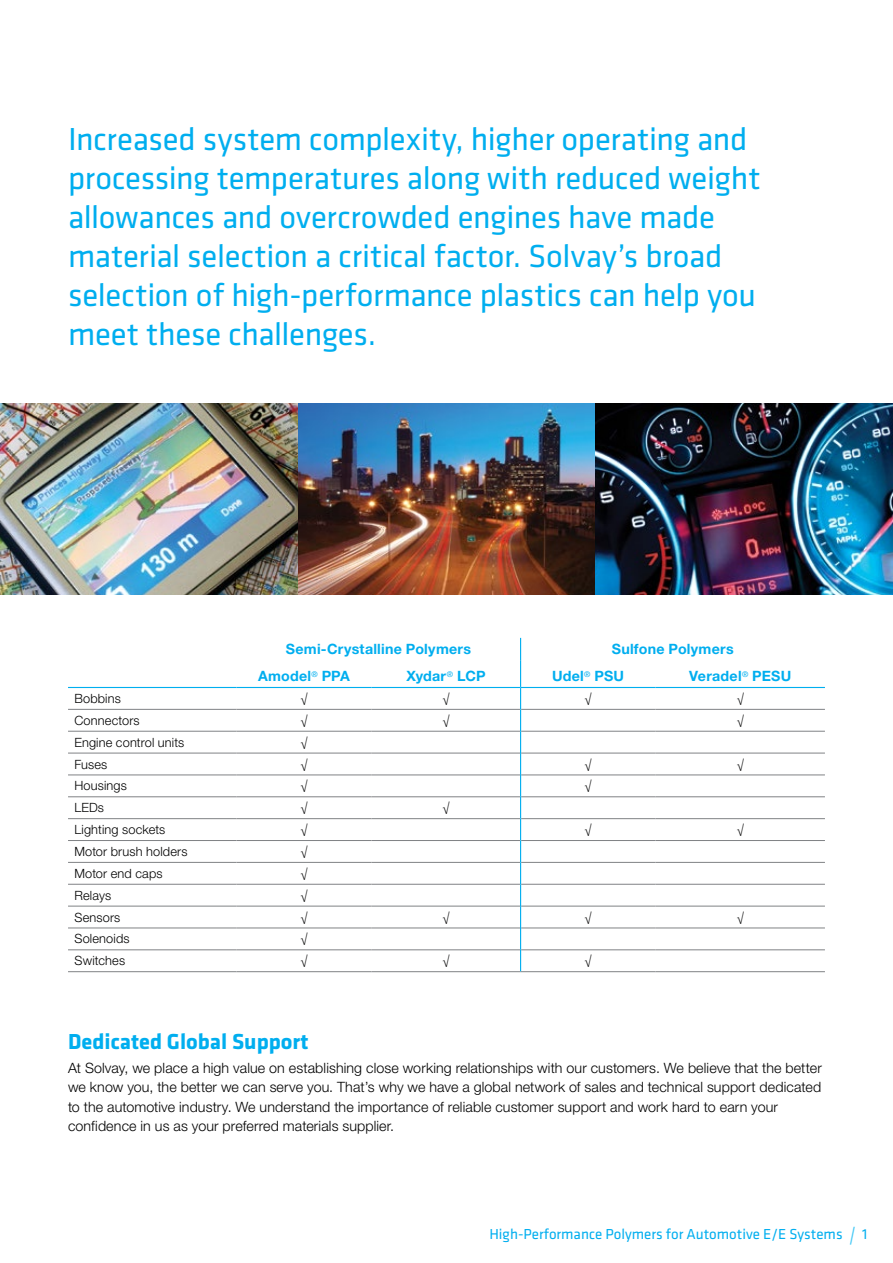
<style>
.page{position:relative;width:893px;height:1263px;background:#fff}
.page>*{position:absolute;margin:0;border:0;box-sizing:border-box;transform-origin:0 0}
.t1{font:33px/39px "Klavika";letter-spacing:-.01em;color:#00aeef}
.t2{font:700 22.5px "Klavika";color:#00aeef}
.t3{font:15px "Klavika";color:#00aeef}
.t4{font:300 14.25px/19.5px "Helvetica Neue LT Std";letter-spacing:.01em;color:#000}
.t5{font:700 14.25px "Helvetica Neue LT Std";letter-spacing:.015em;color:#00aeef}
.t6{font:300 12.75px "Helvetica Neue LT Std";letter-spacing:.015em;color:#000}
.s1{font-size:22.5px;color:#44c8f5}
</style>
<div class="page">
<img style="left:298px;top:404px;width:297px;height:191px">
<img style="left:1px;top:404px;width:297px;height:191px">
<img style="left:595px;top:404px;width:298px;height:191px">
<hr style="left:0;top:404px;width:1px;height:191px;background:#009edb">
<hr style="left:68px;top:687px;width:169px;height:1px;background:#00aeef">
<hr style="left:237px;top:687px;width:135px;height:1px;background:#00aeef">
<hr style="left:372px;top:687px;width:149px;height:1px;background:#00aeef">
<hr style="left:521px;top:687px;width:135px;height:1px;background:#00aeef">
<hr style="left:656px;top:687px;width:169px;height:1px;background:#00aeef">
<hr style="left:68px;top:709px;width:169px;height:1px;background:#808285">
<hr style="left:237px;top:709px;width:135px;height:1px;background:#808285">
<hr style="left:372px;top:709px;width:148px;height:1px;background:#808285">
<hr style="left:521px;top:709px;width:135px;height:1px;background:#808285">
<hr style="left:656px;top:709px;width:169px;height:1px;background:#808285">
<hr style="left:68px;top:731px;width:169px;height:1px;background:#808285">
<hr style="left:237px;top:731px;width:135px;height:1px;background:#808285">
<hr style="left:372px;top:731px;width:148px;height:1px;background:#808285">
<hr style="left:521px;top:731px;width:135px;height:1px;background:#808285">
<hr style="left:656px;top:731px;width:169px;height:1px;background:#808285">
<hr style="left:68px;top:753px;width:169px;height:1px;background:#808285">
<hr style="left:237px;top:753px;width:135px;height:1px;background:#808285">
<hr style="left:372px;top:753px;width:148px;height:1px;background:#808285">
<hr style="left:521px;top:753px;width:135px;height:1px;background:#808285">
<hr style="left:656px;top:753px;width:169px;height:1px;background:#808285">
<hr style="left:68px;top:774px;width:169px;height:1px;background:#808285">
<hr style="left:237px;top:774px;width:135px;height:1px;background:#808285">
<hr style="left:372px;top:774px;width:148px;height:1px;background:#808285">
<hr style="left:521px;top:774px;width:135px;height:1px;background:#808285">
<hr style="left:656px;top:774px;width:169px;height:1px;background:#808285">
<hr style="left:68px;top:796px;width:169px;height:1px;background:#808285">
<hr style="left:237px;top:796px;width:135px;height:1px;background:#808285">
<hr style="left:372px;top:796px;width:148px;height:1px;background:#808285">
<hr style="left:521px;top:796px;width:135px;height:1px;background:#808285">
<hr style="left:656px;top:796px;width:169px;height:1px;background:#808285">
<hr style="left:68px;top:818px;width:169px;height:1px;background:#808285">
<hr style="left:237px;top:818px;width:135px;height:1px;background:#808285">
<hr style="left:372px;top:818px;width:148px;height:1px;background:#808285">
<hr style="left:521px;top:818px;width:135px;height:1px;background:#808285">
<hr style="left:656px;top:818px;width:169px;height:1px;background:#808285">
<hr style="left:68px;top:840px;width:169px;height:1px;background:#808285">
<hr style="left:237px;top:840px;width:135px;height:1px;background:#808285">
<hr style="left:372px;top:840px;width:148px;height:1px;background:#808285">
<hr style="left:521px;top:840px;width:135px;height:1px;background:#808285">
<hr style="left:656px;top:840px;width:169px;height:1px;background:#808285">
<hr style="left:68px;top:862px;width:169px;height:1px;background:#808285">
<hr style="left:237px;top:862px;width:135px;height:1px;background:#808285">
<hr style="left:372px;top:862px;width:148px;height:1px;background:#808285">
<hr style="left:521px;top:862px;width:135px;height:1px;background:#808285">
<hr style="left:656px;top:862px;width:169px;height:1px;background:#808285">
<hr style="left:68px;top:884px;width:169px;height:1px;background:#808285">
<hr style="left:237px;top:884px;width:135px;height:1px;background:#808285">
<hr style="left:372px;top:884px;width:148px;height:1px;background:#808285">
<hr style="left:521px;top:884px;width:135px;height:1px;background:#808285">
<hr style="left:656px;top:884px;width:169px;height:1px;background:#808285">
<hr style="left:68px;top:906px;width:169px;height:1px;background:#808285">
<hr style="left:237px;top:906px;width:135px;height:1px;background:#808285">
<hr style="left:372px;top:906px;width:148px;height:1px;background:#808285">
<hr style="left:521px;top:906px;width:135px;height:1px;background:#808285">
<hr style="left:656px;top:906px;width:169px;height:1px;background:#808285">
<hr style="left:68px;top:927px;width:169px;height:1px;background:#808285">
<hr style="left:237px;top:927px;width:135px;height:1px;background:#808285">
<hr style="left:372px;top:927px;width:148px;height:1px;background:#808285">
<hr style="left:521px;top:927px;width:135px;height:1px;background:#808285">
<hr style="left:656px;top:927px;width:169px;height:1px;background:#808285">
<hr style="left:68px;top:949px;width:169px;height:1px;background:#808285">
<hr style="left:237px;top:949px;width:135px;height:1px;background:#808285">
<hr style="left:372px;top:949px;width:148px;height:1px;background:#808285">
<hr style="left:521px;top:949px;width:135px;height:1px;background:#808285">
<hr style="left:656px;top:949px;width:169px;height:1px;background:#808285">
<hr style="left:68px;top:971px;width:169px;height:1px;background:#808285">
<hr style="left:237px;top:971px;width:135px;height:1px;background:#808285">
<hr style="left:372px;top:971px;width:149px;height:1px;background:#808285">
<hr style="left:521px;top:971px;width:135px;height:1px;background:#808285">
<hr style="left:656px;top:971px;width:169px;height:1px;background:#808285">
<svg style="left:520px;top:638px;width:1px;height:333px"></svg>
<p class="t1" style="left:68px;top:119px;width:694px">Increased system complexity, higher operating and processing temperatures along with reduced weight allowances and overcrowded engines have made material selection a critical factor. Solvay’s broad selection of high-performance plastics can help you meet these challenges.</p>
<p class="t5" style="left:286px;top:640px;width:187px">Semi-Crystalline Polymers</p>
<p class="t5" style="left:612px;top:640px;width:123px">Sulfone Polymers</p>
<p class="t5" style="left:258px;top:667px;width:93px">Amodel<sup>®</sup> PPA</p>
<p class="t5" style="left:406px;top:667px;width:81px">Xydar<sup>®</sup> LCP</p>
<p class="t5" style="left:552px;top:667px;width:74px">Udel<sup>®</sup> PSU</p>
<p class="t5" style="left:689px;top:667px;width:103px">Veradel<sup>®</sup> PESU</p>
<p class="t6" style="left:74px;top:691px;width:48px">Bobbins</p>
<p class="t6" style="left:300px;top:691px;width:9px">√</p>
<p class="t6" style="left:442px;top:691px;width:9px">√</p>
<p class="t6" style="left:584px;top:691px;width:9px">√</p>
<p class="t6" style="left:737px;top:691px;width:9px">√</p>
<p class="t6" style="left:74px;top:712px;width:67px">Connectors</p>
<p class="t6" style="left:300px;top:712px;width:9px">√</p>
<p class="t6" style="left:442px;top:712px;width:9px">√</p>
<p class="t6" style="left:737px;top:712px;width:9px">√</p>
<p class="t6" style="left:74px;top:734px;width:112px">Engine control units</p>
<p class="t6" style="left:300px;top:734px;width:9px">√</p>
<p class="t6" style="left:74px;top:756px;width:35px">Fuses</p>
<p class="t6" style="left:300px;top:756px;width:9px">√</p>
<p class="t6" style="left:584px;top:756px;width:9px">√</p>
<p class="t6" style="left:737px;top:756px;width:9px">√</p>
<p class="t6" style="left:74px;top:778px;width:54px">Housings</p>
<p class="t6" style="left:300px;top:778px;width:9px">√</p>
<p class="t6" style="left:584px;top:778px;width:9px">√</p>
<p class="t6" style="left:74px;top:800px;width:31px">LEDs</p>
<p class="t6" style="left:300px;top:800px;width:9px">√</p>
<p class="t6" style="left:442px;top:800px;width:9px">√</p>
<p class="t6" style="left:74px;top:822px;width:92px">Lighting sockets</p>
<p class="t6" style="left:300px;top:822px;width:9px">√</p>
<p class="t6" style="left:585px;top:822px;width:9px">√</p>
<p class="t6" style="left:737px;top:822px;width:9px">√</p>
<p class="t6" style="left:74px;top:844px;width:115px">Motor brush holders</p>
<p class="t6" style="left:300px;top:844px;width:9px">√</p>
<p class="t6" style="left:74px;top:865px;width:90px">Motor end caps</p>
<p class="t6" style="left:300px;top:865px;width:9px">√</p>
<p class="t6" style="left:74px;top:887px;width:38px">Relays</p>
<p class="t6" style="left:300px;top:887px;width:9px">√</p>
<p class="t6" style="left:74px;top:909px;width:47px">Sensors</p>
<p class="t6" style="left:300px;top:909px;width:9px">√</p>
<p class="t6" style="left:443px;top:909px;width:9px">√</p>
<p class="t6" style="left:585px;top:909px;width:9px">√</p>
<p class="t6" style="left:737px;top:909px;width:9px">√</p>
<p class="t6" style="left:74px;top:931px;width:57px">Solenoids</p>
<p class="t6" style="left:301px;top:931px;width:9px">√</p>
<p class="t6" style="left:74px;top:953px;width:52px">Switches</p>
<p class="t6" style="left:301px;top:953px;width:9px">√</p>
<p class="t6" style="left:443px;top:953px;width:9px">√</p>
<p class="t6" style="left:585px;top:953px;width:9px">√</p>
<h2 class="t2" style="left:68px;top:1025px;width:242px">Dedicated Global Support</h2>
<p class="t4" style="left:68px;top:1058px;width:755px">At Solvay, we place a high value on establishing close working relationships with our customers. We believe that the better we know you, the better we can serve you. That’s why we have a global network of sales and technical support dedicated to the automotive industry. We understand the importance of reliable customer support and work hard to earn your confidence in us as your preferred materials supplier.</p>
<p class="t3" style="left:489px;top:1224px;width:380px">High-Performance Polymers for Automotive E/E Systems <span class="s1">/</span> 1</p>
</div>
